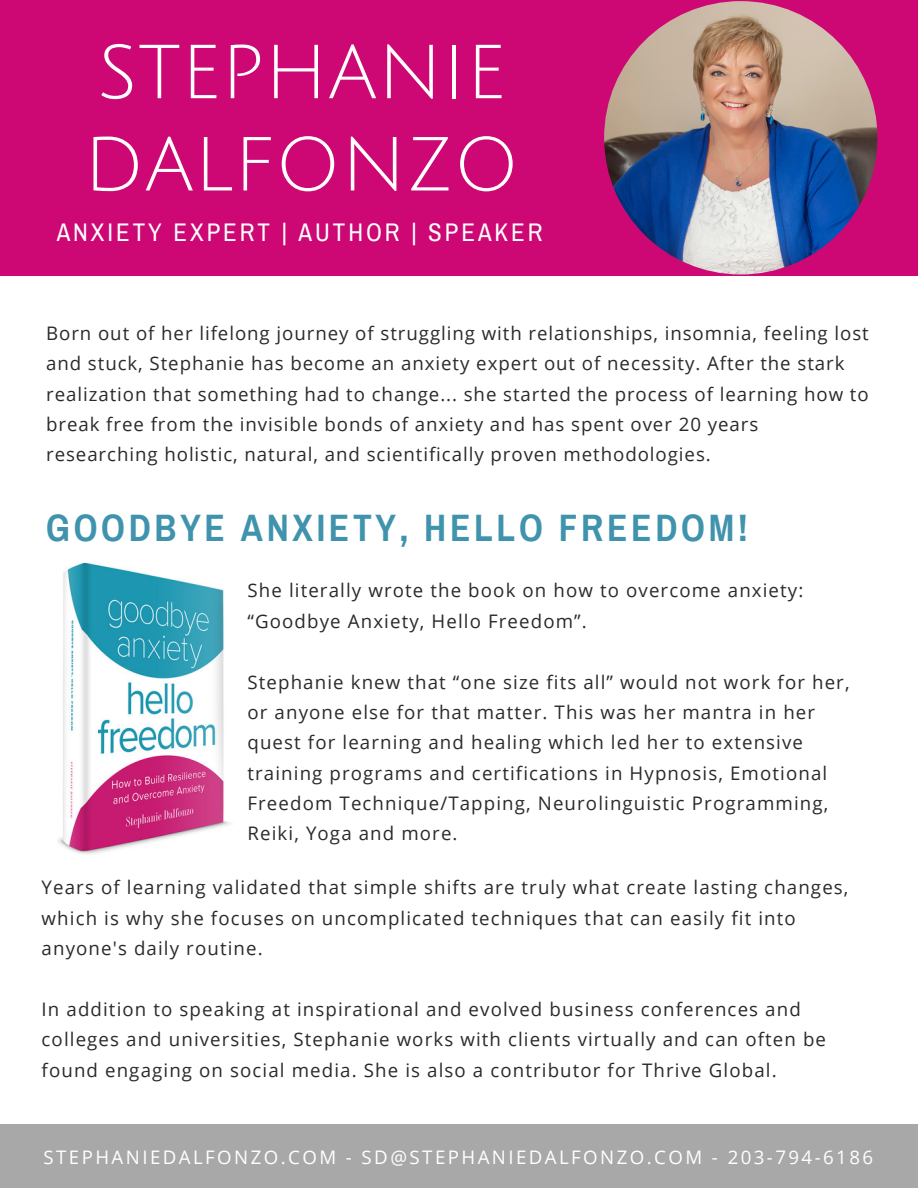
<style>
.page{position:relative;width:918px;height:1188px;background:#fff}
.page>*{position:absolute;margin:0;border:0;box-sizing:border-box;transform-origin:0 0}
.t1{font:74.7px/92.2px "Julius Sans One";color:#fff}
.t2{font:700 37.35px "Archivo Narrow";letter-spacing:.1em;color:#4093ad}
.t3{font:24.9px "Archivo Narrow";letter-spacing:.12em;color:#fff}
.t4{font:18.75px/30.3px "Open Sans";letter-spacing:.06em;color:#2a2a2a}
.t5{font:18.75px "Open Sans";letter-spacing:.13em;color:#fff}
</style>
<div class="page">
<div style="left:0;top:0;width:918px;height:276px;background:#cd0774"></div>
<div style="left:0;top:1124px;width:918px;height:64px;background:#a8a8a8"></div>
<img style="left:604px;top:1px;width:273px;height:273px;border-radius:50%">
<img style="left:57px;top:562px;width:173px;height:292px">
<h1 class="t1" style="left:84px;top:28px;width:437px">STEPHANIE<br>DALFONZO</h1>
<h3 class="t3" style="left:57px;top:219px;width:487px">ANXIETY EXPERT | AUTHOR | SPEAKER</h3>
<p class="t4" style="left:46px;top:317px;width:824px">Born out of her lifelong journey of struggling with relationships, insomnia, feeling lost and stuck, Stephanie has become an anxiety expert out of necessity. After the stark realization that something had to change... she started the process of learning how to break free from the invisible bonds of anxiety and has spent over 20 years researching holistic, natural, and scientifically proven methodologies.</p>
<h2 class="t2" style="left:46px;top:508px;width:704px">GOODBYE ANXIETY, HELLO FREEDOM!</h2>
<p class="t4" style="left:248px;top:575px;width:557px">She literally wrote the book on how to overcome anxiety: “Goodbye Anxiety, Hello Freedom”.</p>
<p class="t4" style="left:248px;top:666px;width:604px">Stephanie knew that “one size fits all” would not work for her, or anyone else for that matter. This was her mantra in her quest for learning and healing which led her to extensive training programs and certifications in Hypnosis, Emotional Freedom Technique/Tapping, Neurolinguistic Programming, Reiki, Yoga and more.</p>
<p class="t4" style="left:42px;top:872px;width:808px">Years of learning validated that simple shifts are truly what create lasting changes, which is why she focuses on uncomplicated techniques that can easily fit into anyone's daily routine.</p>
<p class="t4" style="left:42px;top:993px;width:786px">In addition to speaking at inspirational and evolved business conferences and colleges and universities, Stephanie works with clients virtually and can often be found engaging on social media. She is also a contributor for Thrive Global.</p>
<p class="t5" style="left:44px;top:1144px;width:831px">STEPHANIEDALFONZO.COM - SD@STEPHANIEDALFONZO.COM - 203-794-6186</p>
</div>
